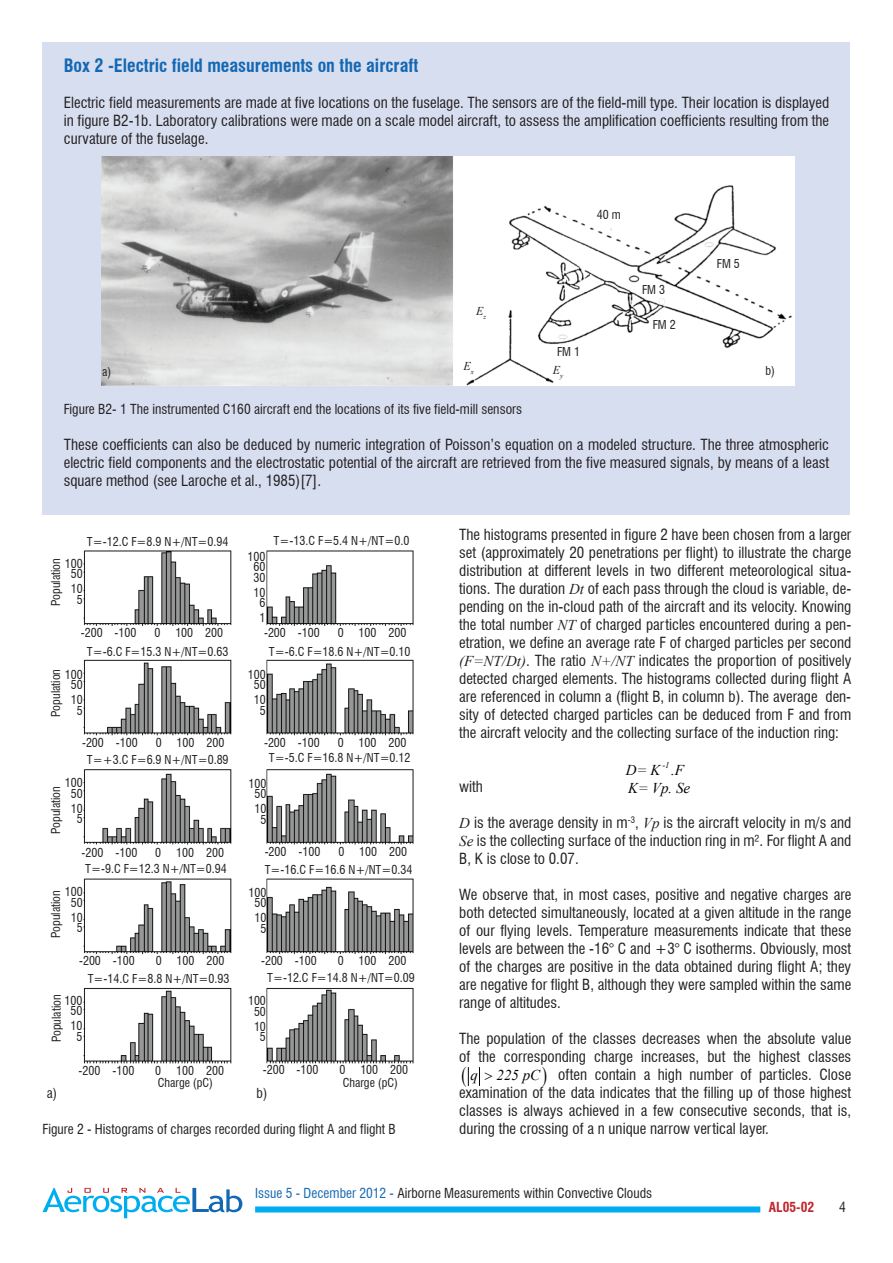
<style>
.page{position:relative;width:893px;height:1263px;background:#fff}
.page>*{position:absolute;margin:0;border:0;box-sizing:border-box;transform-origin:0 0}
.t1{font:700 condensed 18px "Swiss 721 BT";color:#1468b3}
.t2{font:condensed 15px/18px "Swiss 721 BT";color:#231f20;text-align:justify}
.t3{font:italic 15px/18px "Times New Roman";color:#040503}
.t4{font:condensed 13.5px "Swiss 721 BT";color:#231f20}
.t5{font:700 condensed 13.5px "Swiss 721 BT";color:#c0262d}
.t6{font:condensed 12px/10.5px "Swiss 721 BT";color:#231f20;text-align:center}
.t7{font:italic 12px "Times New Roman";color:#231f20}
.t8{font:italic 8.7px "Times New Roman";color:#040503}
.s1{font-family:"Times New Roman";font-style:italic;font-stretch:normal}
.s2{font-family:"Times New Roman";font-style:italic;font-stretch:normal;color:#040503}
.s3{color:#1468b3}
</style>
<div class="page">
<div style="left:255px;top:1206px;width:505px;height:6px;background:#00aeef"></div>
<svg style="left:43px;top:1188px;width:199px;height:30px"></svg>
<img style="left:83px;top:550px;width:331px;height:514px">
<div style="left:43px;top:43px;width:807px;height:472px;background:#d7def0"></div>
<img style="left:101px;top:156px;width:694px;height:229px">
<svg style="left:467px;top:1067px;width:2px;height:19px"></svg>
<svg style="left:479px;top:1067px;width:1px;height:18px"></svg>
<p class="t1" style="left:64px;top:55px;width:356px">Box 2 -Electric field measurements on the aircraft</p>
<p class="t2" style="left:64px;top:94px;width:767px">Electric field measurements are made at five locations on the fuselage. The sensors are of the field-mill type. Their location is displayed in figure B2-1b. Laboratory calibrations were made on a scale model aircraft, to assess the amplification coefficients resulting from the curvature of the fuselage.</p>
<p class="t7" style="left:476px;top:303px;width:12px">E<sub>z</sub></p>
<p class="t6" style="left:597px;top:209px;width:25px">40 m</p>
<p class="t6" style="left:557px;top:346px;width:25px">FM 1</p>
<p class="t6" style="left:642px;top:284px;width:25px">FM 3</p>
<p class="t6" style="left:653px;top:320px;width:25px">FM 2</p>
<p class="t6" style="left:717px;top:258px;width:25px">FM 5</p>
<p class="t7" style="left:463px;top:358px;width:12px">E<sub>x</sub></p>
<p class="t7" style="left:553px;top:362px;width:12px">E<sub>y</sub></p>
<p class="t6" style="left:102px;top:366px;width:11px">a)</p>
<p class="t6" style="left:765px;top:366px;width:11px">b)</p>
<p class="t4" style="left:64px;top:401px;width:460px">Figure B2- 1 The instrumented C160 aircraft end the locations of its five field-mill sensors</p>
<p class="t2" style="left:64px;top:436px;width:767px">These coefficients can also be deduced by numeric integration of Poisson’s equation on a modeled structure. The three atmospheric electric field components and the electrostatic potential of the aircraft are retrieved from the five measured signals, by means of a least square method (see Laroche et al., 1985)[7].</p>
<p class="t6" style="left:87px;top:536px;width:143px">T=-12.C F=8.9 N+/NT=0.94</p>
<p class="t6" style="left:65px;top:558px;width:19px">100<br>50</p>
<p class="t6" style="left:71px;top:584px;width:13px">10<br>5</p>
<p class="t6" style="left:51px;top:606px;width:49px;rotate:-90deg">Population</p>
<p class="t6" style="left:248px;top:551px;width:19px">100<br>60<br>30</p>
<p class="t6" style="left:254px;top:587px;width:13px">10<br>6</p>
<p class="t6" style="left:260px;top:612px;width:7px">1</p>
<p class="t6" style="left:274px;top:536px;width:137px">T=-13.C F=5.4 N+/NT=0.0</p>
<p class="t6" style="left:81px;top:627px;width:57px">-200 -100</p>
<p class="t6" style="left:154px;top:627px;width:70px">0 100 200</p>
<p class="t6" style="left:264px;top:627px;width:57px">-200 -100</p>
<p class="t6" style="left:338px;top:627px;width:70px">0 100 200</p>
<p class="t6" style="left:87px;top:646px;width:143px">T=-6.C F=15.3 N+/NT=0.63</p>
<p class="t6" style="left:51px;top:716px;width:49px;rotate:-90deg">Population</p>
<p class="t6" style="left:65px;top:669px;width:19px">100<br>50</p>
<p class="t6" style="left:71px;top:695px;width:13px">10<br>5</p>
<p class="t6" style="left:269px;top:646px;width:143px">T=-6.C F=18.6 N+/NT=0.10</p>
<p class="t6" style="left:248px;top:669px;width:19px">100<br>50</p>
<p class="t6" style="left:254px;top:695px;width:13px">10<br>5</p>
<p class="t6" style="left:82px;top:738px;width:57px">-200 -100</p>
<p class="t6" style="left:156px;top:738px;width:70px">0 100 200</p>
<p class="t6" style="left:264px;top:737px;width:57px">-200 -100</p>
<p class="t6" style="left:338px;top:737px;width:70px">0 100 200</p>
<p class="t6" style="left:87px;top:754px;width:143px">T=+3.C F=6.9 N+/NT=0.89</p>
<p class="t6" style="left:65px;top:778px;width:19px">100<br>50</p>
<p class="t6" style="left:71px;top:803px;width:13px">10<br>5</p>
<p class="t6" style="left:51px;top:834px;width:49px;rotate:-90deg">Population</p>
<p class="t6" style="left:269px;top:752px;width:143px">T=-5.C F=16.8 N+/NT=0.12</p>
<p class="t6" style="left:248px;top:778px;width:19px">100<br>50</p>
<p class="t6" style="left:254px;top:804px;width:13px">10<br>5</p>
<p class="t6" style="left:82px;top:847px;width:57px">-200 -100</p>
<p class="t6" style="left:155px;top:847px;width:70px">0 100 200</p>
<p class="t6" style="left:265px;top:847px;width:57px">-200 -100</p>
<p class="t6" style="left:338px;top:847px;width:70px">0 100 200</p>
<p class="t6" style="left:85px;top:863px;width:143px">T=-9.C F=12.3 N+/NT=0.94</p>
<p class="t6" style="left:65px;top:887px;width:19px">100<br>50</p>
<p class="t6" style="left:71px;top:912px;width:13px">10<br>5</p>
<p class="t6" style="left:51px;top:938px;width:49px;rotate:-90deg">Population</p>
<p class="t6" style="left:265px;top:864px;width:149px">T=-16.C F=16.6 N+/NT=0.34</p>
<p class="t6" style="left:248px;top:887px;width:19px">100<br>50</p>
<p class="t6" style="left:254px;top:913px;width:13px">10<br>5</p>
<p class="t6" style="left:79px;top:955px;width:57px">-200 -100</p>
<p class="t6" style="left:156px;top:955px;width:70px">0 100 200</p>
<p class="t6" style="left:261px;top:955px;width:57px">-200 -100</p>
<p class="t6" style="left:338px;top:955px;width:70px">0 100 200</p>
<p class="t6" style="left:88px;top:973px;width:143px">T=-14.C F=8.8 N+/NT=0.93</p>
<p class="t6" style="left:51px;top:1042px;width:49px;rotate:-90deg">Population</p>
<p class="t6" style="left:65px;top:995px;width:19px">100<br>50</p>
<p class="t6" style="left:71px;top:1021px;width:13px">10<br>5</p>
<p class="t6" style="left:267px;top:973px;width:149px">T=-12.C F=14.8 N+/NT=0.09</p>
<p class="t6" style="left:248px;top:996px;width:19px">100<br>50</p>
<p class="t6" style="left:254px;top:1021px;width:13px">10<br>5</p>
<p class="t6" style="left:79px;top:1065px;width:57px">-200 -100</p>
<p class="t6" style="left:155px;top:1065px;width:70px">0 100 200</p>
<p class="t6" style="left:263px;top:1064px;width:57px">-200 -100</p>
<p class="t6" style="left:339px;top:1064px;width:70px">0 100 200</p>
<p class="t6" style="left:158px;top:1078px;width:57px">Charge (pC)</p>
<p class="t6" style="left:343px;top:1077px;width:57px">Charge (pC)</p>
<p class="t4" style="left:47px;top:1085px;width:12px">a)</p>
<p class="t4" style="left:257px;top:1085px;width:12px">b)</p>
<p class="t4" style="left:43px;top:1121px;width:355px">Figure 2 - Histograms of charges recorded during flight A and flight B</p>
<p class="t2" style="left:459px;top:526px;width:394px">The histograms presented in figure 2 have been chosen from a larger set (approximately 20 penetrations per flight) to illustrate the charge distribution at different levels in two different meteorological situa&shy;tions. The duration <span class="s1">Dt</span> of each pass through the cloud is variable, de&shy;pending on the in-cloud path of the aircraft and its velocity. Knowing the total number <span class="s1">NT</span> of charged particles encountered during a pen&shy;etration, we define an average rate F of charged particles per second <span class="s1">(F=NT/Dt)</span>. The ratio <span class="s1">N+/NT</span> indicates the proportion of positively detected charged elements. The histograms collected during flight A are referenced in column a (flight B, in column b). The average den&shy;sity of detected charged particles can be deduced from F and from the aircraft velocity and the collecting surface of the induction ring:</p>
<p class="t2" style="left:459px;top:778px;width:25px">with</p>
<p class="t8" style="left:662px;top:759px;width:9px">-1</p>
<p class="t3" style="left:626px;top:760px;width:66px">D= K .F<br>K= Vp. Se</p>
<p class="t2" style="left:459px;top:814px;width:394px"><span class="s1">D</span> is the average density in m<sup>-3</sup>, <span class="s1">Vp</span> is the aircraft velocity in m/s and <span class="s1">Se</span> is the collecting surface of the induction ring in m². For flight A and B, K is close to 0.07.</p>
<p class="t2" style="left:459px;top:886px;width:394px">We observe that, in most cases, positive and negative charges are both detected simultaneously, located at a given altitude in the range of our flying levels. Temperature measurements indicate that these levels are between the -16° C and +3° C isotherms. Obviously, most of the charges are positive in the data obtained during flight A; they are negative for flight B, although they were sampled within the same range of altitudes.</p>
<p class="t2" style="left:459px;top:1030px;width:394px">The population of the classes decreases when the absolute value</p>
<p class="t2" style="left:459px;top:1048px;width:394px">of the corresponding charge increases, but the highest classes</p>
<p class="t2" style="left:470px;top:1066px;width:382px"><span class="s2">q 225 pC</span> often contain a high number of particles. Close</p>
<p class="t2" style="left:459px;top:1084px;width:394px">examination of the data indicates that the filling up of those highest</p>
<p class="t2" style="left:459px;top:1102px;width:394px">classes is always achieved in a few consecutive seconds, that is,</p>
<p class="t2" style="left:459px;top:1120px;width:311px">during the crossing of a n unique narrow vertical layer.</p>
<p class="t4" style="left:255px;top:1185px;width:399px"><span class="s3">Issue 5 - December 2012 -</span> Airborne Measurements within Convective Clouds</p>
<p class="t5" style="left:769px;top:1199px;width:47px">AL05-02</p>
<p class="t4" style="left:839px;top:1199px;width:8px">4</p>
</div>
